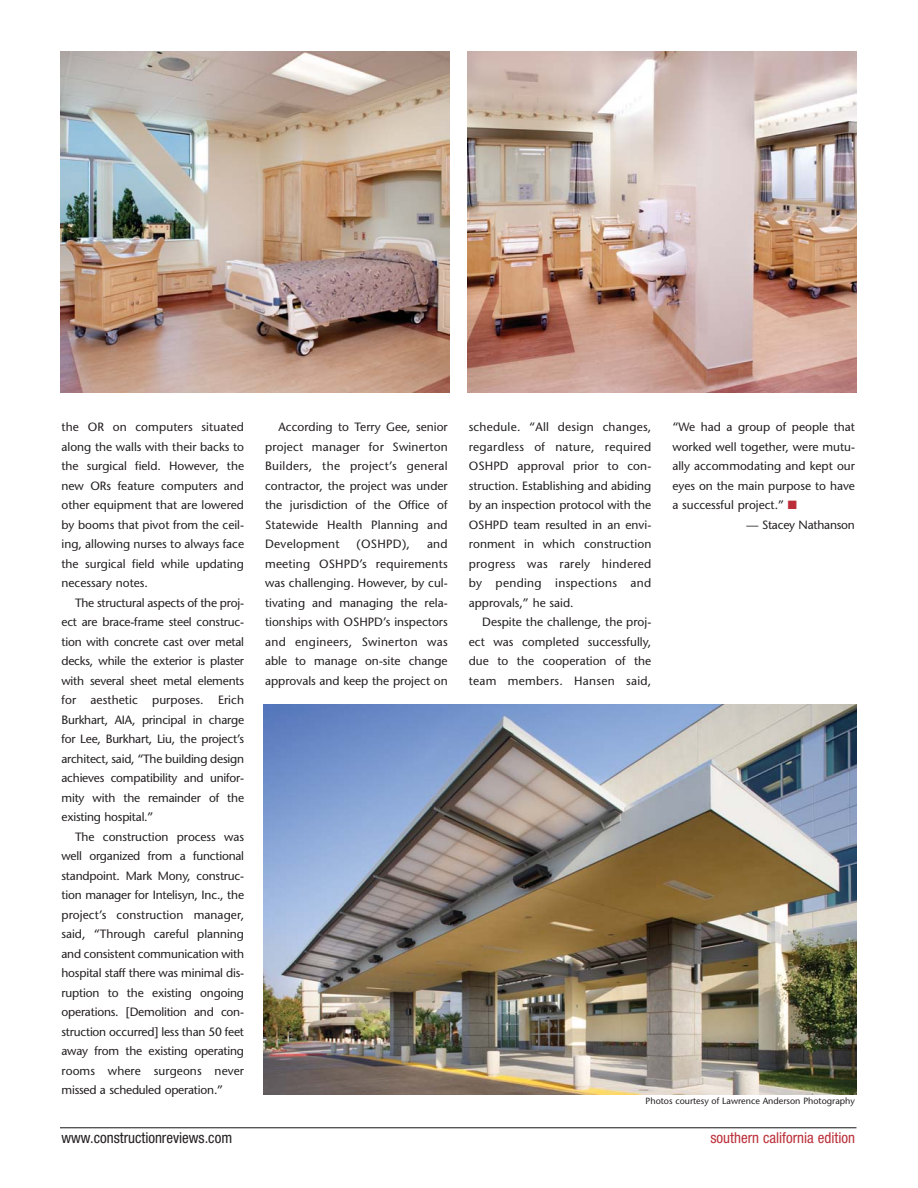
<style>
.page{position:relative;width:918px;height:1188px;background:#fff}
.page>*{position:absolute;margin:0;border:0;box-sizing:border-box;transform-origin:0 0}
.t1{font:condensed 15px "Helvetica Neue";color:#231f20}
.t2{font:condensed 15px "Helvetica Neue";color:#bb2e38}
.t3{font:12px/19.5px "Stone Sans";color:#231f20;text-align:justify}
.t4{font:9px "Stone Sans";color:#231f20}
.s1{color:#bb2e38}
</style>
<div class="page">
<hr style="left:60px;top:1127px;width:796px;height:1px;background:#231f20">
<img style="left:60px;top:51px;width:389px;height:341px">
<img style="left:467px;top:51px;width:389px;height:341px">
<img style="left:264px;top:704px;width:592px;height:390px">
<p class="t3" style="left:62px;top:419px;width:184px">the OR on computers situated along the walls with their backs to the surgical field. However, the new ORs feature computers and other equipment that are lowered by booms that pivot from the ceil&shy;ing, allowing nurses to always face the surgical field while updating necessary notes.</p>
<p class="t3" style="left:62px;top:594px;width:184px;text-indent:14px">The structural aspects of the proj&shy;ect are brace-frame steel construc&shy;tion with concrete cast over metal decks, while the exterior is plaster with several sheet metal elements for aesthetic purposes. Erich Burkhart, AIA, principal in charge for Lee, Burkhart, Liu, the project’s architect, said, “The building design achieves compatibility and unifor&shy;mity with the remainder of the existing hospital.”</p>
<p class="t3" style="left:62px;top:828px;width:184px;text-indent:14px">The construction process was well organized from a functional standpoint. Mark Mony, construc&shy;tion manager for Intelisyn, Inc., the project’s construction manager, said, “Through careful planning and consistent communication with hospital staff there was minimal dis&shy;ruption to the existing ongoing operations. [Demolition and con&shy;struction occurred] less than 50 feet away from the existing operating rooms where surgeons never missed a scheduled operation.”</p>
<p class="t3" style="left:265px;top:419px;width:184px;text-indent:14px">According to Terry Gee, senior project manager for Swinerton Builders, the project’s general contractor, the project was under the jurisdiction of the Office of Statewide Health Planning and Development</p>
<p class="t3" style="left:265px;top:536px;width:184px;text-indent:162px">and meeting OSHPD’s requirements was challenging. However, by cul&shy;tivating and managing the rela&shy;tionships with OSHPD’s inspectors and engineers, Swinerton was able to manage on-site change approvals and keep the project on</p>
<p class="t3" style="left:357px;top:536px;width:55px">(OSHPD),</p>
<p class="t3" style="left:469px;top:419px;width:184px">schedule. “All design changes, regardless of nature, required OSHPD approval prior to con&shy;struction. Establishing and abiding by an inspection protocol with the OSHPD team resulted in an envi&shy;ronment in which construction progress was rarely hindered by pending inspections and approvals,” he said.</p>
<p class="t3" style="left:469px;top:614px;width:184px;text-indent:14px">Despite the challenge, the proj&shy;ect was completed successfully, due to the cooperation of the team members. Hansen said,</p>
<p class="t3" style="left:672px;top:419px;width:184px">“We had a group of people that worked well together, were mutu&shy;ally accommodating and kept our eyes on the main purpose to have a successful project.” <span class="s1">■</span></p>
<p class="t3" style="left:747px;top:516px;width:110px">— Stacey Nathanson</p>
<p class="t4" style="left:646px;top:1098px;width:211px">Photos courtesy of Lawrence Anderson Photography</p>
<p class="t1" style="left:62px;top:1132px;width:172px">www.constructionreviews.com</p>
<p class="t2" style="left:711px;top:1132px;width:146px">southern california edition</p>
</div>
